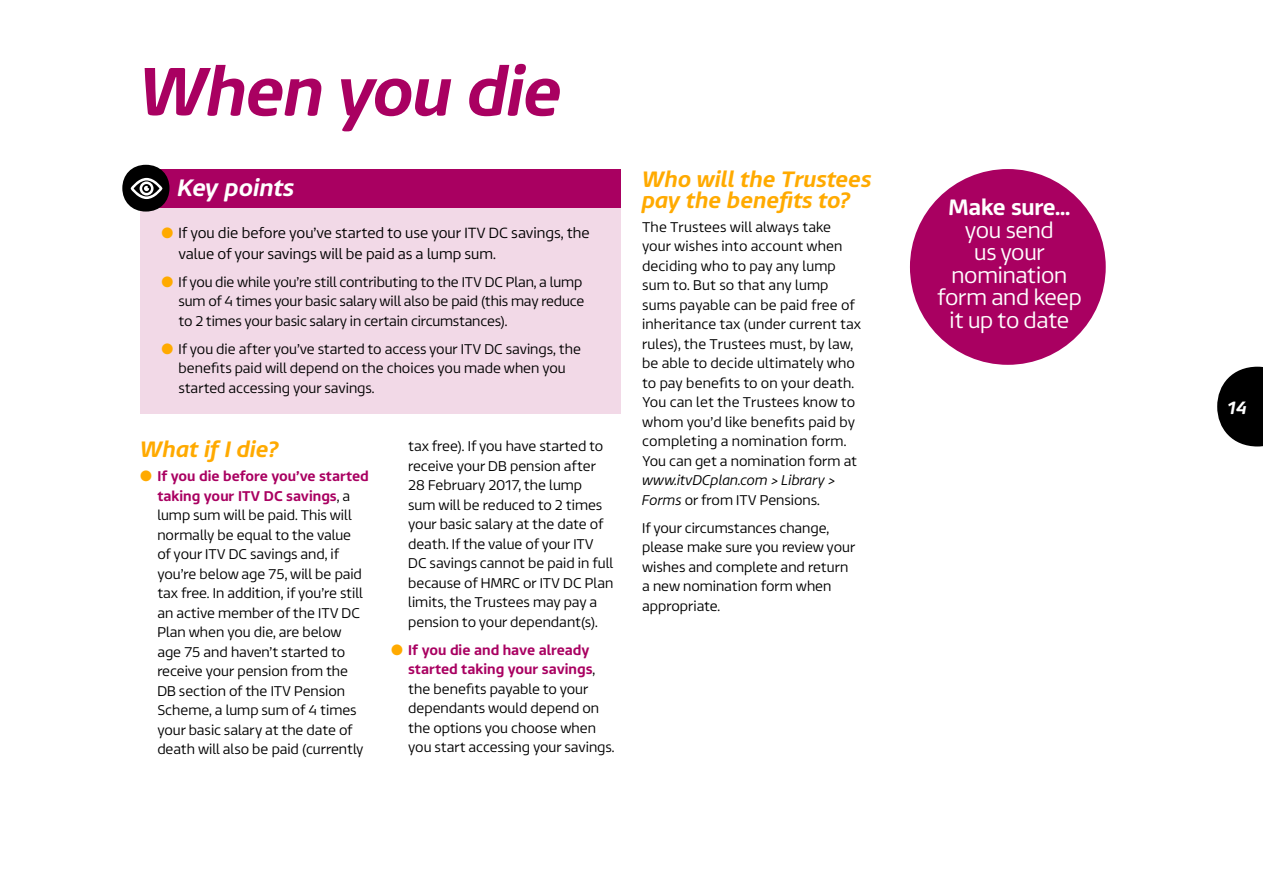
<style>
.page{position:relative;width:1263px;height:893px;background:#fff}
.page>*{position:absolute;margin:0;border:0;box-sizing:border-box;transform-origin:0 0}
.Reem_blue_head_itals{font:italic 500 69px "ITV Reem";letter-spacing:-.02em;color:#a90061}
.Reem_panel__medium_i{font:italic 500 24px "ITV Reem";letter-spacing:-.005em;color:#fff}
.Reem_subheads__mediu{font:italic 500 22.5px/21px "ITV Reem";color:#fa0}
.Reem_Body_copy{font:300 22.5px/22.5px "ITV Reem";letter-spacing:-.01em;color:#fff;text-align:center}
.Reem_Body_copy-2{font:500 22.5px "ITV Reem";letter-spacing:-.015em;color:#fff}
.t1{font:italic 500 18px "ITV Reem";color:#fff}
.Reem_bullet_Body{font:300 14.85px/20.9px "ITV Reem";color:#000}
.Reem_bullet_Body-2{font:300 14.25px/19.5px "ITV Reem";color:#000}
.Reem_Body_copy-3{font:300 14.25px/19.5px "ITV Reem";color:#000}
.s1{color:#fa0}
.s2{font-weight:500;color:#a90061}
.s3{font-style:italic}
</style>
<div class="page">
<svg style="left:1217px;top:367px;width:46px;height:79px"></svg>
<div style="left:910px;top:169px;width:196px;height:196px;background:#a90061;border-radius:50%"></div>
<div style="left:140px;top:205px;width:481px;height:209px;background:#f2d9e7"></div>
<div style="left:140px;top:169px;width:481px;height:38px;background:#a90061"></div>
<div style="left:122px;top:165px;width:47px;height:47px;background:#000;border-radius:50%"></div>
<svg style="left:131px;top:178px;width:31px;height:21px"></svg>
<p class="Reem_blue_head_itals" style="left:139px;top:30px;width:425px">When you die</p>
<p class="Reem_panel__medium_i" style="left:178px;top:167px;width:118px">Key points</p>
<p class="Reem_bullet_Body" style="left:179px;top:221px;width:413px;text-indent:-17px"><span class="s1">●</span> If you die before you’ve started to use your ITV DC savings, the value of your savings will be paid as a lump sum.</p>
<p class="Reem_bullet_Body-2" style="left:179px;top:271px;width:407px;text-indent:-17px"><span class="s1">●</span> If you die while you’re still contributing to the ITV DC Plan, a lump sum of 4 times your basic salary will also be paid (this may reduce to 2 times your basic salary in certain circumstances).</p>
<p class="Reem_bullet_Body-2" style="left:179px;top:338px;width:404px;text-indent:-17px"><span class="s1">●</span> If you die after you’ve started to access your ITV DC savings, the benefits paid will depend on the choices you made when you started accessing your savings.</p>
<p class="Reem_subheads__mediu" style="left:140px;top:436px;width:140px">What if I die?</p>
<p class="Reem_bullet_Body-2" style="left:157px;top:465px;width:213px;text-indent:-17px"><span class="s1">●</span> <span class="s2">If you die before you’ve started taking your ITV DC savings</span>, a lump sum will be paid. This will normally be equal to the value<br>of your ITV DC savings and, if you’re below age 75, will be paid tax free. In addition, if you’re still an active member of the ITV DC<br>Plan when you die, are below age 75 and haven’t started to receive your pension from the<br>DB section of the ITV Pension<br>Scheme, a lump sum of 4 times your basic salary at the date of death will also be paid (currently</p>
<p class="Reem_bullet_Body-2" style="left:408px;top:435px;width:207px">tax free). If you have started to receive your DB pension after<br>28 February 2017, the lump<br>sum will be reduced to 2 times your basic salary at the date of death. If the value of your ITV<br>DC savings cannot be paid in full because of HMRC or ITV DC Plan limits, the Trustees may pay a pension to your dependant(s).</p>
<p class="Reem_bullet_Body-2" style="left:408px;top:639px;width:208px;text-indent:-17px"><span class="s1">●</span> <span class="s2">If you die and have already started taking your savings</span>, the benefits payable to your dependants would depend on the options you choose when you start accessing your savings.</p>
<p class="Reem_subheads__mediu" style="left:642px;top:166px;width:231px">Who will the Trustees pay the benefits to?</p>
<p class="Reem_Body_copy-3" style="left:642px;top:216px;width:221px">The Trustees will always take your wishes into account when deciding who to pay any lump sum to. But so that any lump sums payable can be paid free of inheritance tax (under current tax rules), the Trustees must, by law, be able to decide ultimately who to pay benefits to on your death.<br>You can let the Trustees know to whom you’d like benefits paid by completing a nomination form.<br>You can get a nomination form at <span class="s3">www.itvDCplan.com &gt; Library &gt;<br>Forms</span> or from ITV Pensions.</p>
<p class="Reem_Body_copy-3" style="left:642px;top:517px;width:215px">If your circumstances change, please make sure you review your wishes and complete and return a new nomination form when appropriate.</p>
<p class="Reem_Body_copy-2" style="left:948px;top:188px;width:124px">Make sure...</p>
<p class="Reem_Body_copy" style="left:937px;top:217px;width:146px">you send<br>us your nomination form and keep it up to date</p>
<p class="t1" style="left:1228px;top:392px;width:21px">14</p>
</div>
